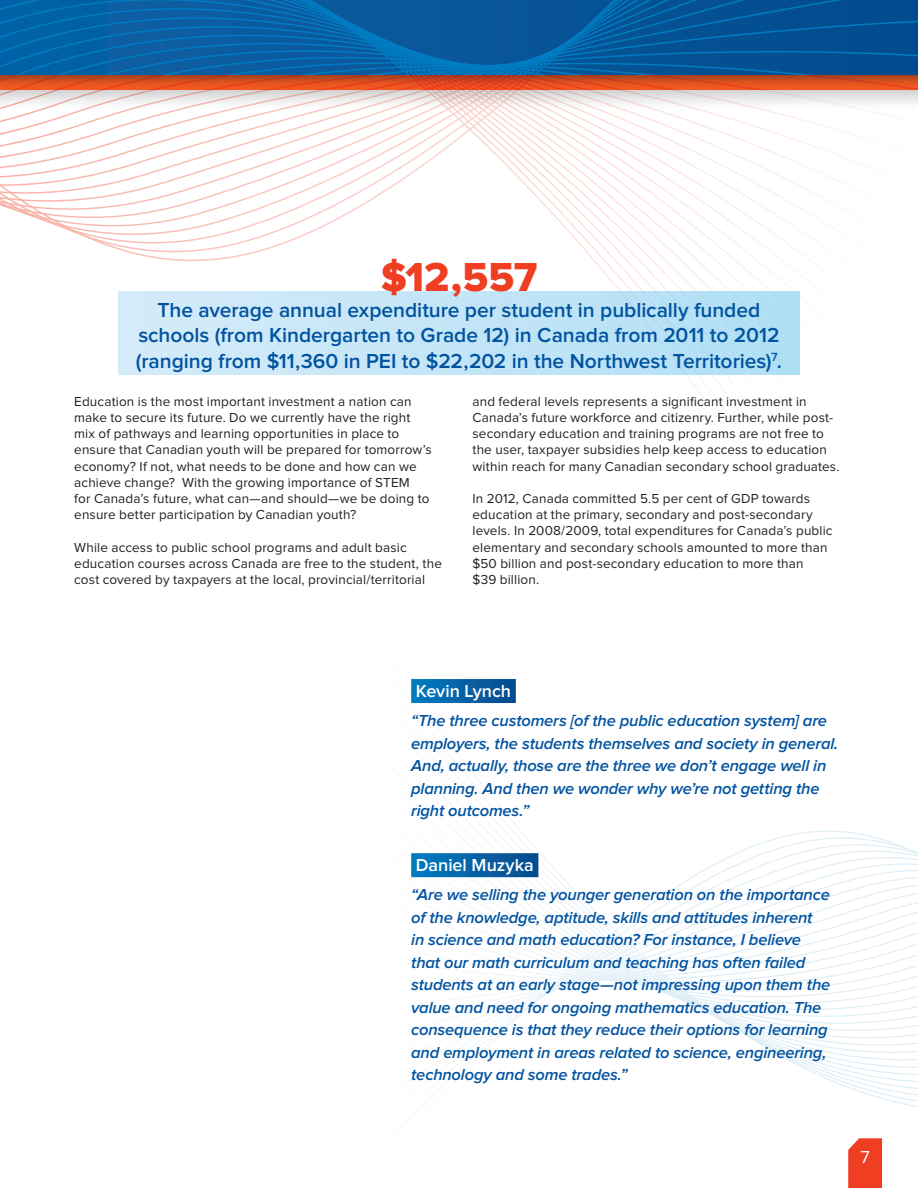
<style>
.page{position:relative;width:918px;height:1188px;background:#fff}
.page>*{position:absolute;margin:0;border:0;box-sizing:border-box;transform-origin:0 0}
.t1{font:42px "Proxima Nova Extrabld";color:#ef3e22}
.t2{font:600 21px/25.5px "Proxima Nova";letter-spacing:-.005em;color:#0153a0;text-align:center}
.Paragraph_Style_1{font:600 18px "Proxima Nova";letter-spacing:-.005em;color:#fff}
.t3{font:18px "Proxima Nova";color:#fff}
.Blue_on_white_quote{font:italic 600 16.5px/22.5px "Proxima Nova";letter-spacing:-.01em;color:#0153a0}
.t4{font:13.5px/16.2px "Proxima Nova";letter-spacing:.01em;color:#231f20}
</style>
<div class="page">
<svg style="left:848px;top:1181px;width:34px;height:7px"></svg>
<svg style="left:0;top:145px;width:859px;height:271px"></svg>
<div style="left:0;top:0;width:918px;height:145px;background:#231f20;opacity:.45"></div>
<svg style="left:0;top:0;width:918px;height:75px;background:#055c9f"></svg>
<svg style="left:411px;top:703px;width:507px;height:478px"></svg>
<div style="left:118px;top:292px;width:682px;height:83px;background:linear-gradient(to right,#d6ecf9,#b0dff4)"></div>
<div style="left:411px;top:679px;width:105px;height:24px;background:linear-gradient(to right,#007cc1,#084a8c)"></div>
<div style="left:411px;top:853px;width:127px;height:24px;background:linear-gradient(to right,#007cc1,#084a8c)"></div>
<p class="t1" style="left:381px;top:258px;width:158px">$12,557</p>
<p class="t2" style="left:136px;top:298px;width:648px">The average annual expenditure per student in publically funded schools (from Kindergarten to Grade 12) in Canada from 2011 to 2012 (ranging from $11,360 in PEI to $22,202 in the Northwest Territories)<sup>7</sup>.</p>
<p class="t4" style="left:74px;top:394px;width:359px">Education is the most important investment a nation can make to secure its future. Do we currently have the right mix of pathways and learning opportunities in place to ensure that Canadian youth will be prepared for tomorrow’s economy? If not, what needs to be done and how can we achieve change? With the growing importance of STEM<br>for Canada’s future, what can—and should—we be doing to ensure better participation by Canadian youth?</p>
<p class="t4" style="left:74px;top:540px;width:369px">While access to public school programs and adult basic education courses across Canada are free to the student, the cost covered by taxpayers at the local, provincial/territorial</p>
<p class="t4" style="left:472px;top:394px;width:369px">and federal levels represents a significant investment in Canada’s future workforce and citizenry. Further, while post&shy;secondary education and training programs are not free to the user, taxpayer subsidies help keep access to education within reach for many Canadian secondary school graduates.</p>
<p class="t4" style="left:472px;top:491px;width:362px">In 2012, Canada committed 5.5 per cent of GDP towards education at the primary, secondary and post-secondary levels. In 2008/2009, total expenditures for Canada’s public elementary and secondary schools amounted to more than $50 billion and post-secondary education to more than<br>$39 billion.</p>
<p class="Paragraph_Style_1" style="left:416px;top:683px;width:97px">Kevin Lynch</p>
<p class="Blue_on_white_quote" style="left:411px;top:710px;width:429px">“The three customers [of the public education system] are employers, the students themselves and society in general.<br>And, actually, those are the three we don’t engage well in planning. And then we wonder why we’re not getting the right outcomes.”</p>
<p class="Paragraph_Style_1" style="left:416px;top:857px;width:119px">Daniel Muzyka</p>
<p class="Blue_on_white_quote" style="left:411px;top:884px;width:421px">“Are we selling the younger generation on the importance of the knowledge, aptitude, skills and attitudes inherent<br>in science and math education? For instance, I believe that our math curriculum and teaching has often failed students at an early stage—not impressing upon them the value and need for ongoing mathematics education. The consequence is that they reduce their options for learning and employment in areas related to science, engineering, technology and some trades.”</p>
<h3 class="t3" style="left:861px;top:1149px;width:11px">7</h3>
</div>
